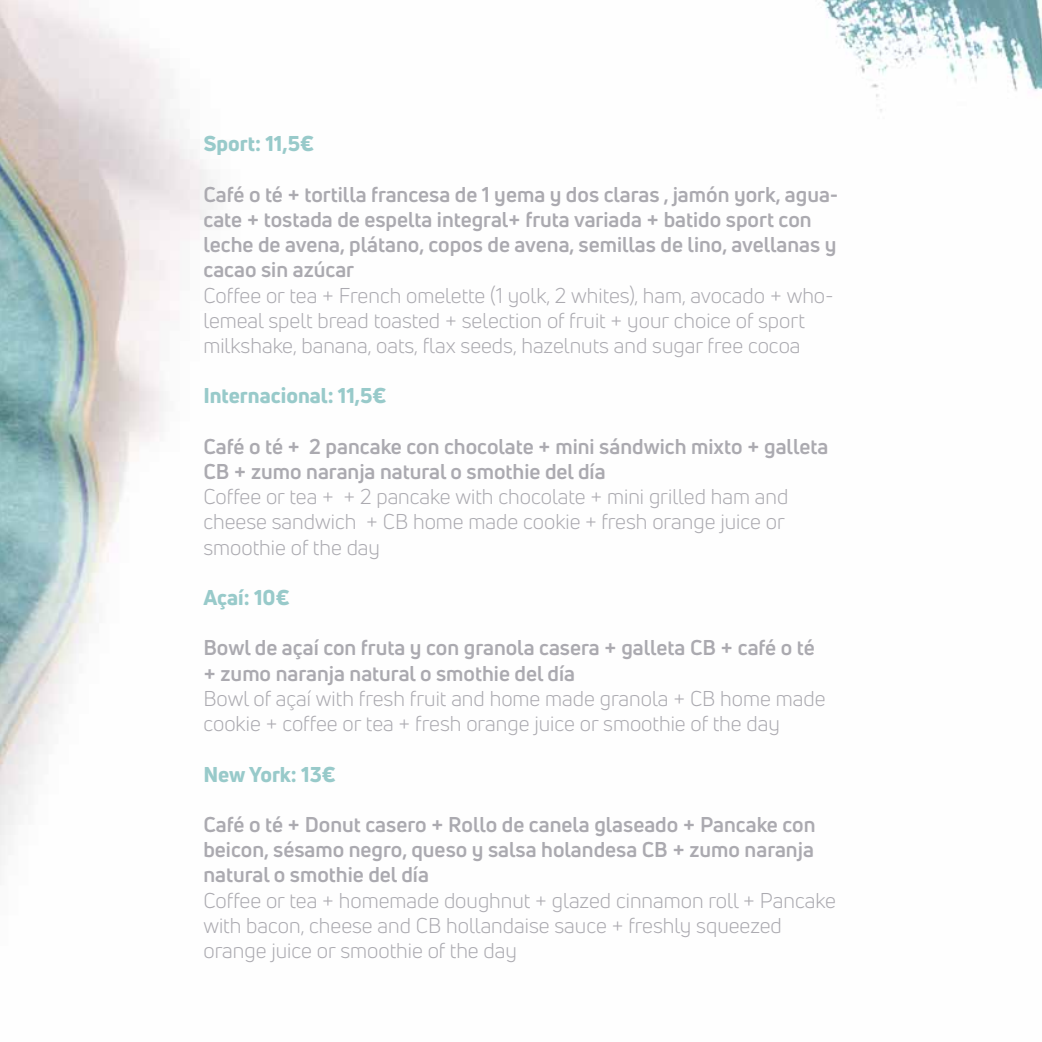
<style>
.page{position:relative;width:1042px;height:1042px;background:#fff}
.page>*{position:absolute;margin:0;border:0;box-sizing:border-box;transform-origin:0 0}
.t1{font:21px/25.2px "Uni Neue";color:#abaab0}
.t2{font:700 21px/25.2px "Uni Neue";color:#abaab0}
.t3{font:800 21px "Uni Neue";color:#98caca}
</style>
<div class="page">
<img style="left:0;top:0;width:1042px;height:866px">
<p class="t3" style="left:203px;top:130px;width:112px">Sport: 11,5€</p>
<p class="t2" style="left:203px;top:181px;width:636px">Café o té + tortilla francesa de 1 yema y dos claras , jamón york, agua&shy;cate + tostada de espelta integral+ fruta variada + batido sport con leche de avena, plátano, copos de avena, semillas de lino, avellanas y cacao sin azúcar</p>
<p class="t1" style="left:203px;top:282px;width:632px">Coffee or tea + French omelette (1 yolk, 2 whites), ham, avocado + who&shy;lemeal spelt bread toasted + selection of fruit + your choice of sport milkshake, banana, oats, flax seeds, hazelnuts and sugar free cocoa</p>
<p class="t3" style="left:203px;top:382px;width:185px">Internacional: 11,5€</p>
<p class="t2" style="left:203px;top:433px;width:626px">Café o té + 2 pancake con chocolate + mini sándwich mixto + galleta<br>CB + zumo naranja natural o smothie del día</p>
<p class="t1" style="left:203px;top:484px;width:586px">Coffee or tea + + 2 pancake with chocolate + mini grilled ham and cheese sandwich + CB home made cookie + fresh orange juice or smoothie of the day</p>
<p class="t3" style="left:203px;top:583px;width:88px">Açaí: 10€</p>
<p class="t2" style="left:203px;top:635px;width:613px">Bowl de açaí con fruta y con granola casera + galleta CB + café o té + zumo naranja natural o smothie del día</p>
<p class="t1" style="left:203px;top:686px;width:623px">Bowl of açaí with fresh fruit and home made granola + CB home made cookie + coffee or tea + fresh orange juice or smoothie of the day</p>
<p class="t3" style="left:203px;top:760px;width:134px">New York: 13€</p>
<p class="t2" style="left:203px;top:811px;width:613px;text-align:justify">Café o té + Donut casero + Rollo de canela glaseado + Pancake con beicon, sésamo negro, queso y salsa holandesa CB + zumo naranja natural o smothie del día</p>
<p class="t1" style="left:203px;top:887px;width:634px">Coffee or tea + homemade doughnut + glazed cinnamon roll + Pancake with bacon, cheese and CB hollandaise sauce + freshly squeezed orange juice or smoothie of the day</p>
</div>
